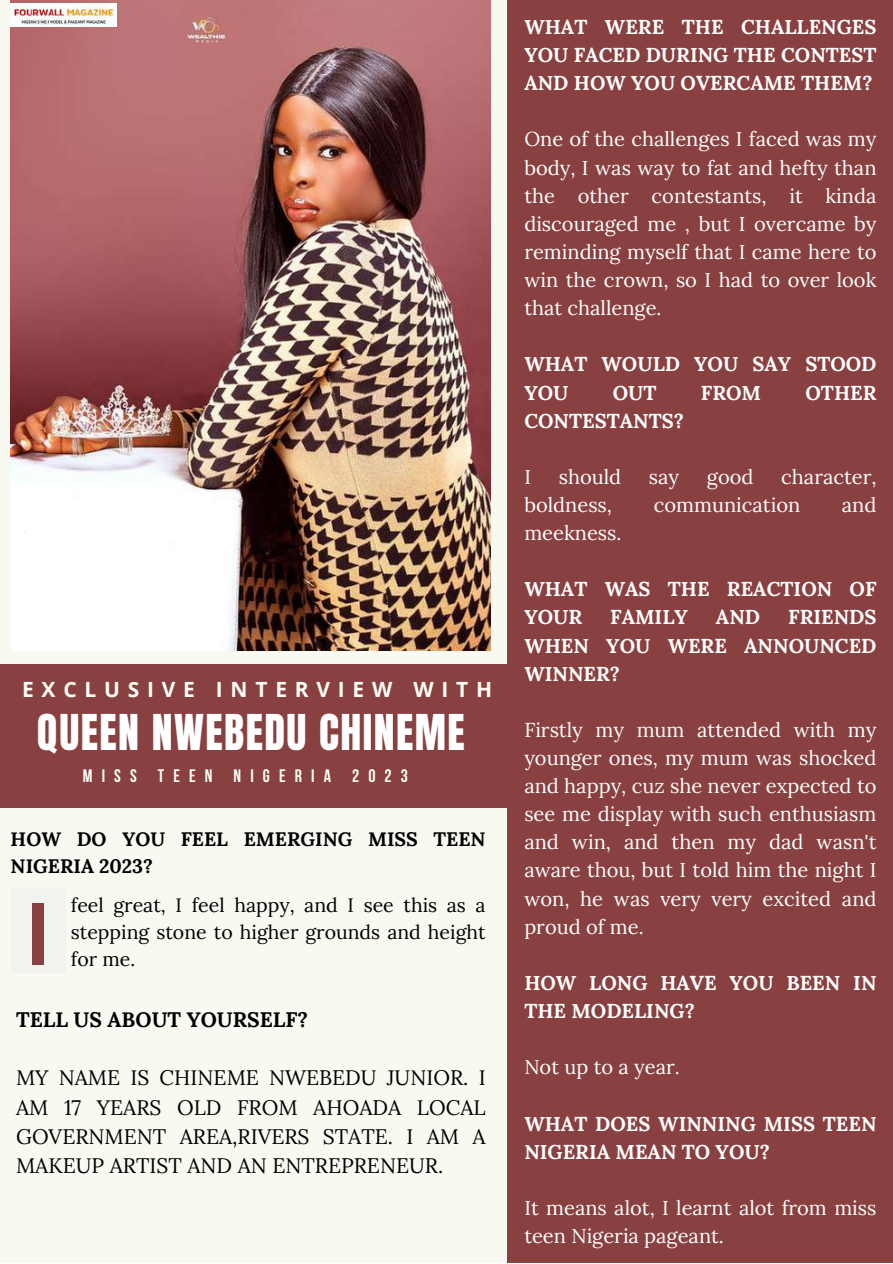
<style>
.page{position:relative;width:893px;height:1264px;background:#fff}
.page>*{position:absolute;margin:0;border:0;box-sizing:border-box;transform-origin:0 0}
.t1{font:71.85px "Anton";color:#894040}
.t2{font:42px "Anton";letter-spacing:.035em;color:#fff}
.t3{font:21px/29.2px "Lora";color:#000;text-align:justify}
.t4{font:700 21px "Open Sans";letter-spacing:.37em;color:#fffff6}
.t5{font:700 21px "Lora";color:#000}
.t6{font:20.1px/28px "Lora";color:#fff;text-align:justify}
.t7{font:700 20.1px/28px "Lora";color:#fff}
.t8{font:19.5px/27px "Lora";color:#000;text-align:justify}
.t9{font:700 19.5px/27px "Lora";color:#000}
.t10{font:700 18px "Bebas Neue";letter-spacing:.505em;color:#fffff6}
</style>
<div class="page">
<div style="left:0;top:0;width:892px;height:1262px;background:#f8f9f0"></div>
<div style="left:507px;top:0;width:385px;height:1262px;background:#894040"></div>
<img style="left:11px;top:0;width:480px;height:650px">
<div style="left:0;top:664px;width:518px;height:144px;background:#894040"></div>
<img style="left:11px;top:3px;width:105px;height:24px">
<div style="left:11px;top:888px;width:54px;height:84px;background:#f0f3ee"></div>
<p class="t4" style="left:22px;top:675px;width:471px">EXCLUSIVE INTERVIEW WITH</p>
<h2 class="t2" style="left:37px;top:702px;width:429px">QUEEN NWEBEDU CHINEME</h2>
<p class="t10" style="left:83px;top:768px;width:326px">MISS TEEN NIGERIA 2023</p>
<p class="t9" style="left:11px;top:825px;width:476px">HOW DO YOU FEEL EMERGING MISS TEEN<br>NIGERIA 2023?</p>
<h1 class="t1" style="left:30px;top:883px;width:18px">I</h1>
<p class="t8" style="left:71px;top:891px;width:416px">feel great, I feel happy, and I see this as a stepping stone to higher grounds and height for me.</p>
<p class="t5" style="left:16px;top:1005px;width:293px">TELL US ABOUT YOURSELF?</p>
<p class="t3" style="left:16px;top:1062px;width:471px">MY NAME IS CHINEME NWEBEDU JUNIOR. I AM 17 YEARS OLD FROM AHOADA LOCAL GOVERNMENT AREA,RIVERS STATE. I AM A MAKEUP ARTIST AND AN ENTREPRENEUR.</p>
<p class="t7" style="left:524px;top:13px;width:353px;text-align:justify">WHAT WERE THE CHALLENGES YOU FACED DURING THE CONTEST AND HOW YOU OVERCAME THEM?</p>
<p class="t6" style="left:524px;top:125px;width:353px">One of the challenges I faced was my body, I was way to fat and hefty than the other contestants, it kinda discouraged me , but I overcame by reminding myself that I came here to win the crown, so I had to over look that challenge.</p>
<p class="t7" style="left:524px;top:350px;width:353px">WHAT WOULD YOU SAY STOOD<br>YOU</p>
<p class="t7" style="left:612px;top:378px;width:45px">OUT</p>
<p class="t7" style="left:700px;top:378px;width:62px">FROM</p>
<p class="t7" style="left:805px;top:378px;width:72px">OTHER</p>
<p class="t7" style="left:524px;top:406px;width:161px">CONTESTANTS?</p>
<p class="t6" style="left:524px;top:462px;width:8px">I</p>
<p class="t6" style="left:558px;top:462px;width:64px">should</p>
<p class="t6" style="left:649px;top:462px;width:32px">say</p>
<p class="t6" style="left:707px;top:462px;width:48px">good</p>
<p class="t6" style="left:781px;top:462px;width:97px">character,</p>
<p class="t6" style="left:524px;top:490px;width:89px">boldness,</p>
<p class="t6" style="left:653px;top:490px;width:148px">communication</p>
<p class="t6" style="left:841px;top:490px;width:36px">and</p>
<p class="t6" style="left:524px;top:518px;width:99px">meekness.</p>
<p class="t7" style="left:524px;top:575px;width:353px">WHAT WAS THE REACTION OF<br>YOUR</p>
<p class="t7" style="left:610px;top:603px;width:79px">FAMILY</p>
<p class="t7" style="left:716px;top:603px;width:46px">AND</p>
<p class="t7" style="left:524px;top:603px;width:353px;text-align:justify;text-indent:264px">FRIENDS WHEN YOU WERE ANNOUNCED WINNER?</p>
<p class="t6" style="left:524px;top:715px;width:353px">Firstly my mum attended with my younger ones, my mum was shocked and happy, cuz she never expected to see me display with such enthusiasm and win, and then my dad wasn't aware thou, but I told him the night I won, he was very very excited and proud of me.</p>
<p class="t7" style="left:524px;top:968px;width:353px">HOW LONG HAVE YOU BEEN IN<br>THE MODELING?</p>
<p class="t6" style="left:524px;top:1052px;width:157px">Not up to a year.</p>
<p class="t7" style="left:524px;top:1109px;width:353px">WHAT DOES WINNING MISS TEEN<br>NIGERIA MEAN TO YOU?</p>
<p class="t6" style="left:524px;top:1193px;width:353px">It means alot, I learnt alot from miss teen Nigeria pageant.</p>
</div>
